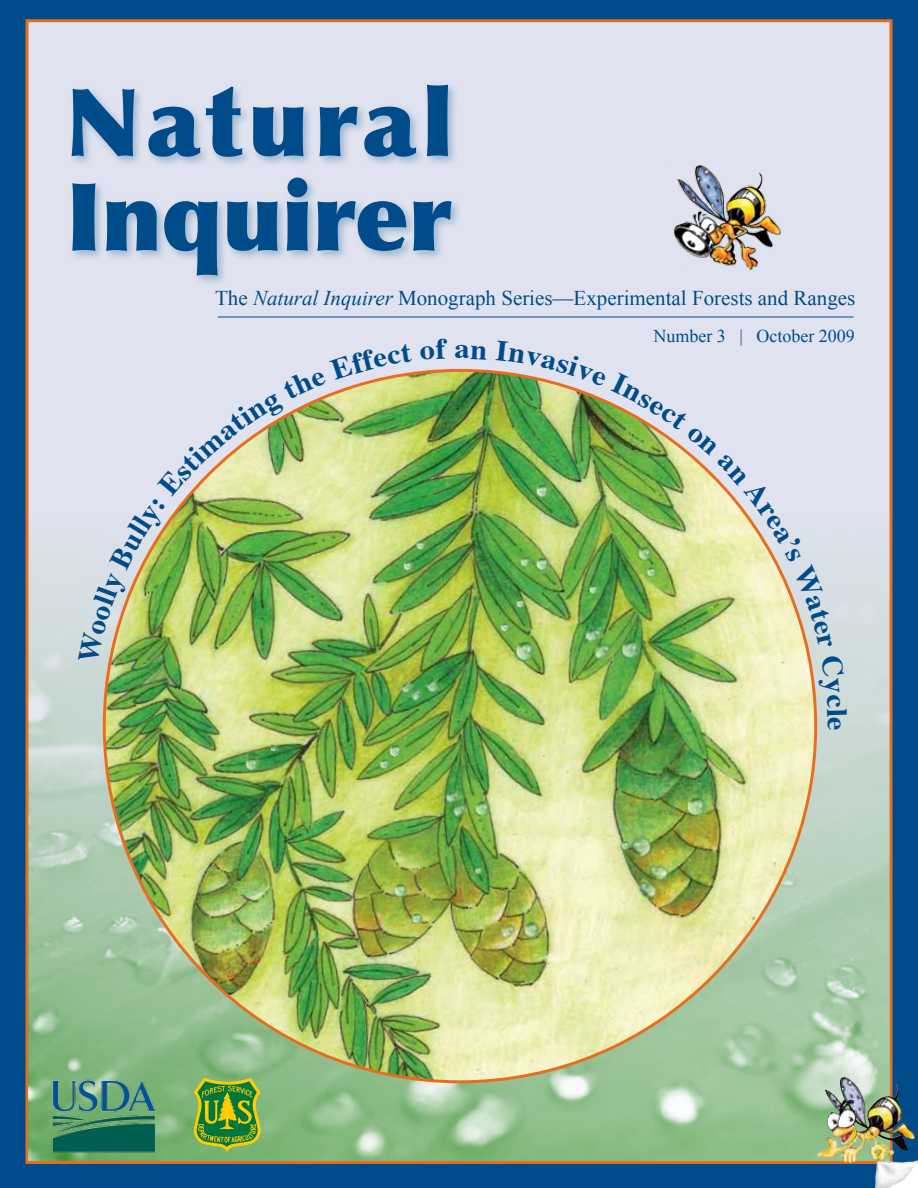
<style>
.page{position:relative;width:918px;height:1188px;background:#004b8a}
.page>*{position:absolute;margin:0;border:0;box-sizing:border-box;transform-origin:0 0}
.t1{font:700 29.1px "Times";color:#004b8a;scale:1.04 1}
.t2{font:21px "Times New Roman";color:#004b8a}
.t3{font:18px "Times New Roman";color:#004b8a}
.s1{font-style:italic}
</style>
<div class="page">
<div style="left:26px;top:19px;width:866px;height:1145px;background:#e0e3ef;border:3px solid #e86d1f"></div>
<hr style="left:218px;top:317px;width:636px;height:1px;background:#004b8a">
<img style="left:29px;top:515px;width:860px;height:645px">
<svg style="left:194px;top:1077px;width:67px;height:75px;background:#6c9f35"></svg>
<img style="left:44px;top:1070px;width:117px;height:85px">
<svg style="left:72px;top:178px;width:380px;height:98px"></svg>
<div style="left:68px;top:81px;width:391px;height:87px;background:#004b8a;opacity:.3"></div>
<svg style="left:72px;top:85px;width:376px;height:72px"></svg>
<img style="left:674px;top:166px;width:107px;height:104px">
<img style="left:104px;top:370px;width:712px;height:712px;border-radius:356px">
<img style="left:511px;top:648px;width:28px;height:15px">
<img style="left:243px;top:756px;width:18px;height:16px">
<svg style="left:272px;top:743px;width:9px;height:8px"></svg>
<img style="left:391px;top:883px;width:19px;height:15px">
<img style="left:410px;top:912px;width:15px;height:13px">
<img style="left:683px;top:795px;width:27px;height:23px">
<img style="left:387px;top:743px;width:18px;height:15px">
<svg style="left:619px;top:840px;width:12px;height:10px"></svg>
<svg style="left:378px;top:758px;width:13px;height:12px"></svg>
<svg style="left:474px;top:866px;width:9px;height:8px"></svg>
<svg style="left:880px;top:1161px;width:38px;height:27px"></svg>
<img style="left:825px;top:1077px;width:31px;height:70px">
<img style="left:78px;top:369px;width:370px;height:294px">
<img style="left:496px;top:370px;width:337px;height:278px">
<div style="left:819px;top:655px;width:28px;height:61px;background:#cfdbda"></div>
<p class="t2" style="left:215px;top:284px;width:642px">The <span class="s1">Natural Inquirer</span> Monograph Series—Experimental Forests and Ranges</p>
<h1 class="t1" style="left:454px;top:329px;width:16px">a</h1>
<p class="t3" style="left:653px;top:324px;width:203px">Number 3 | October 2009</p>
<h1 class="t1" style="left:857px;top:717px;width:15px;rotate:90deg">e</h1>
</div>
